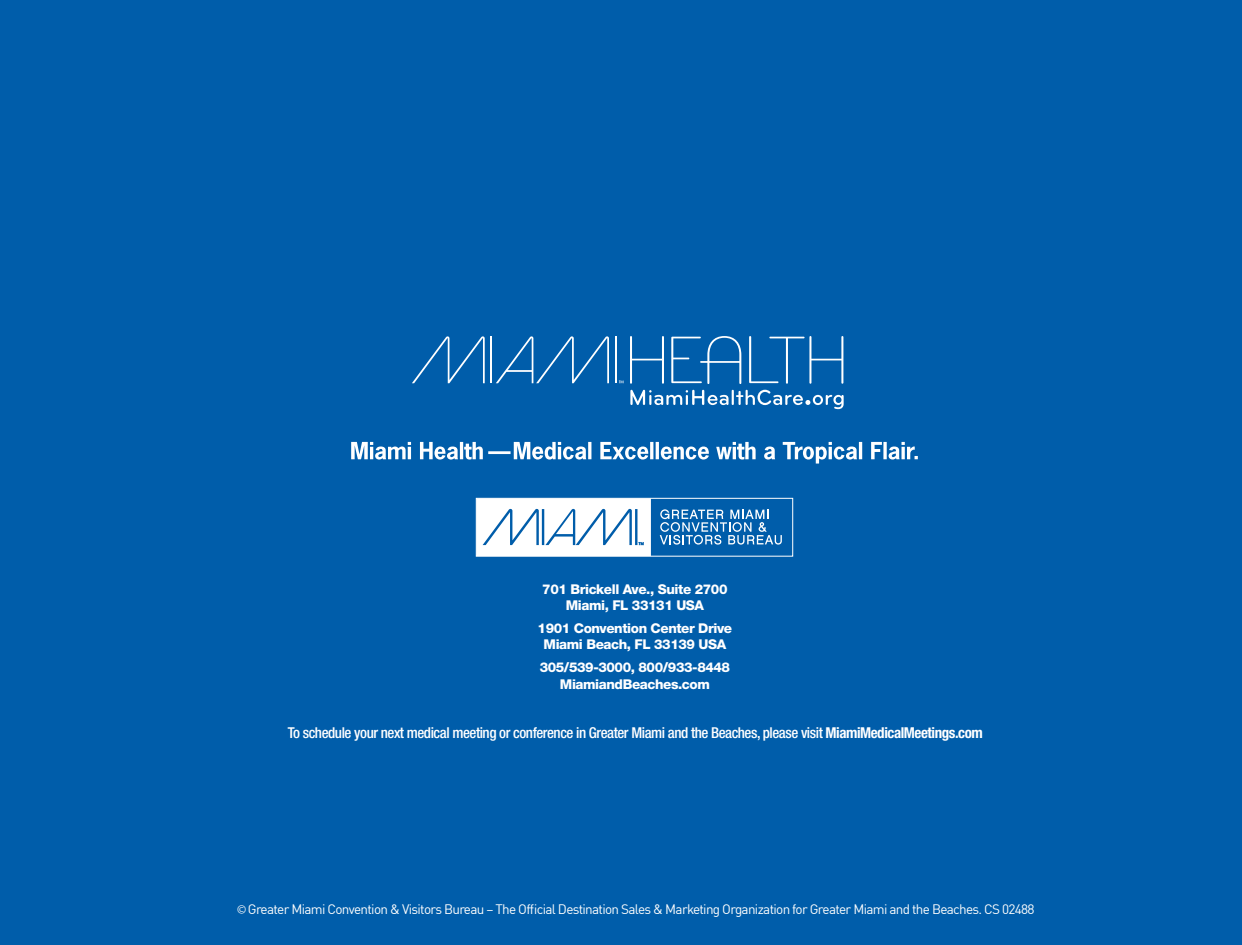
<style>
.page{position:relative;width:1242px;height:945px;background:#005daa}
.page>*{position:absolute;margin:0;border:0;box-sizing:border-box;transform-origin:0 0}
.t1{font:500 condensed 15px "Helvetica Neue";letter-spacing:-.03em;color:#fff}
.t2{font:800 13.5px/16.2px "Helvetica Neue";letter-spacing:-.03em;color:#fff;text-align:center}
.t3{font:13.5px "DIN Offc";letter-spacing:-.05em;color:#fefefe}
.s1{font-weight:700}
.s2{font-family:"Myriad Pro"}
</style>
<div class="page">
<svg style="left:630px;top:390px;width:214px;height:19px"></svg>
<hr style="left:615px;top:337px;width:2px;height:46px;background:#fff">
<hr style="left:490px;top:337px;width:2px;height:46px;background:#fff">
<svg style="left:412px;top:336px;width:73px;height:47px"></svg>
<svg style="left:496px;top:336px;width:113px;height:47px"></svg>
<svg style="left:630px;top:336px;width:34px;height:48px"></svg>
<svg style="left:749px;top:336px;width:94px;height:48px"></svg>
<svg style="left:671px;top:336px;width:70px;height:48px"></svg>
<div style="left:476px;top:498px;width:317px;height:58px;border:1px solid #fff"></div>
<svg style="left:660px;top:509px;width:122px;height:36px"></svg>
<svg style="left:476px;top:498px;width:175px;height:58px"></svg>
<svg style="left:351px;top:442px;width:567px;height:22px"></svg>
<p class="t2" style="left:542px;top:581px;width:187px">701 Brickell Ave., Suite 2700<br>Miami, FL 33131 USA</p>
<p class="t2" style="left:538px;top:620px;width:196px">1901 Convention Center Drive<br>Miami Beach, FL 33139 USA</p>
<p class="t2" style="left:540px;top:659px;width:192px">305/539-3000, 800/933-8448<br>MiamiandBeaches.com</p>
<p class="t1" style="left:288px;top:724px;width:696px">To schedule your next medical meeting or conference in Greater Miami and the Beaches, please visit <span class="s1">MiamiMedicalMeetings.com</span></p>
<p class="t3" style="left:237px;top:900px;width:799px"><span class="s2">©</span> Greater Miami Convention &amp; Visitors Bureau – The Official Destination Sales &amp; Marketing Organization for Greater Miami and the Beaches. CS 02488</p>
</div>
